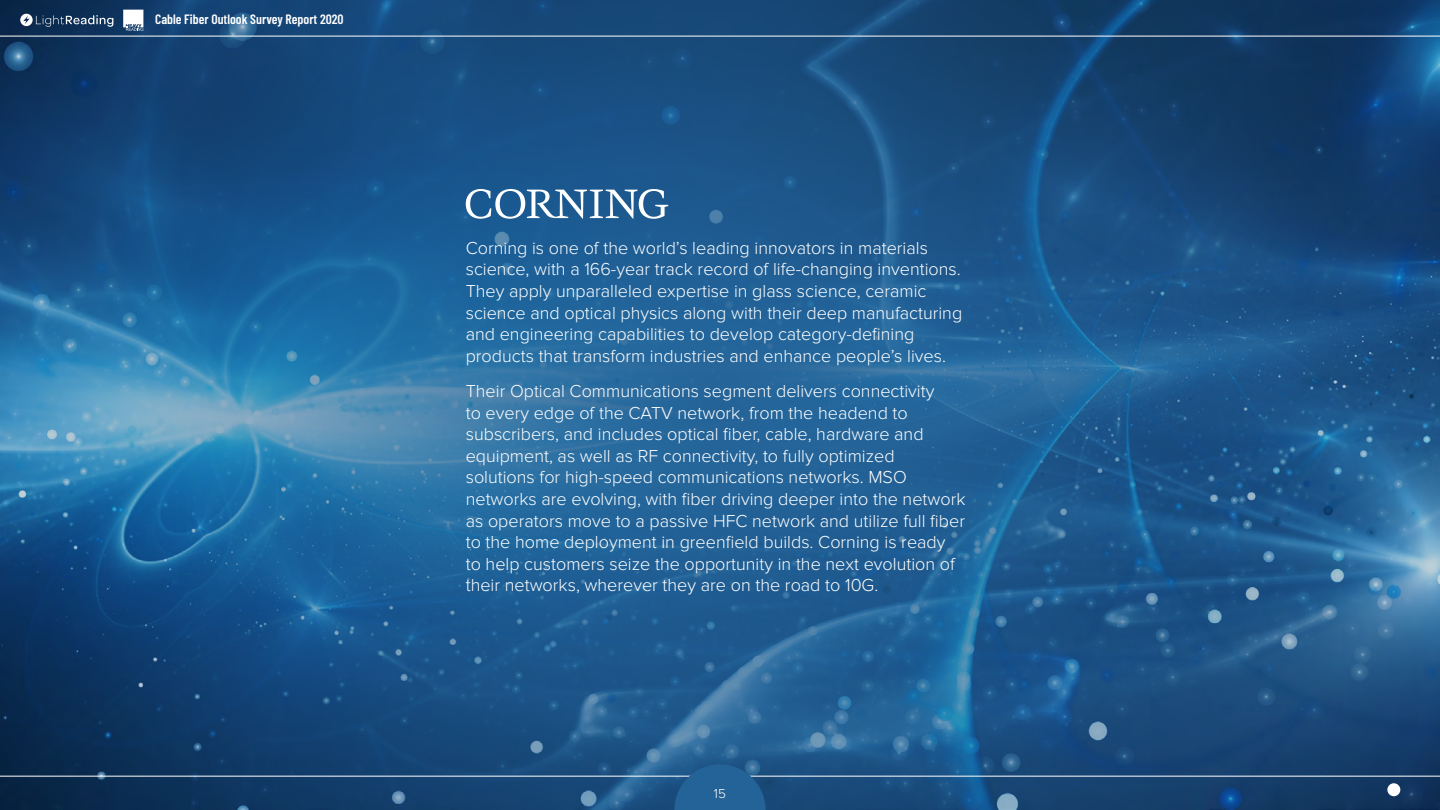
<style>
.page{position:relative;width:1440px;height:810px;background:#fff}
.page>*{position:absolute;margin:0;border:0;box-sizing:border-box;transform-origin:0 0}
.t1{font:300 18px/21.6px "Proxima Nova";color:#fff}
.t2{font:600 13.5px "Barlow Condensed";color:#fff}
.t3{font:300 13.5px "Proxima Nova";color:#fff}
</style>
<div class="page">
<img style="left:0;top:0;width:1440px;height:810px">
<svg style="left:466px;top:189px;width:202px;height:30px"></svg>
<hr style="left:0;top:36px;width:1440px;height:1px;background:#fff">
<hr style="left:0;top:776px;width:1440px;height:1px;background:#fff">
<svg style="left:674px;top:764px;width:92px;height:46px;background:#246195"></svg>
<svg style="left:20px;top:14px;width:93px;height:13px"></svg>
<svg style="left:123px;top:10px;width:20px;height:21px"></svg>
<div style="left:1387px;top:783px;width:13px;height:13px;background:#fff;border-radius:50%"></div>
<p class="t2" style="left:155px;top:10px;width:190px">Cable Fiber Outlook Survey Report 2020</p>
<p class="t1" style="left:466px;top:237px;width:498px">Corning is one of the world’s leading innovators in materials science, with a 166-year track record of life-changing inventions.<br>They apply unparalleled expertise in glass science, ceramic science and optical physics along with their deep manufacturing and engineering capabilities to develop category-defining products that transform industries and enhance people’s lives.</p>
<p class="t1" style="left:466px;top:380px;width:501px">Their Optical Communications segment delivers connectivity<br>to every edge of the CATV network, from the headend to subscribers, and includes optical fiber, cable, hardware and equipment, as well as RF connectivity, to fully optimized solutions for high-speed communications networks. MSO networks are evolving, with fiber driving deeper into the network as operators move to a passive HFC network and utilize full fiber to the home deployment in greenfield builds. Corning is ready<br>to help customers seize the opportunity in the next evolution of their networks, wherever they are on the road to 10G.</p>
<p class="t3" style="left:714px;top:786px;width:14px">15</p>
</div>
